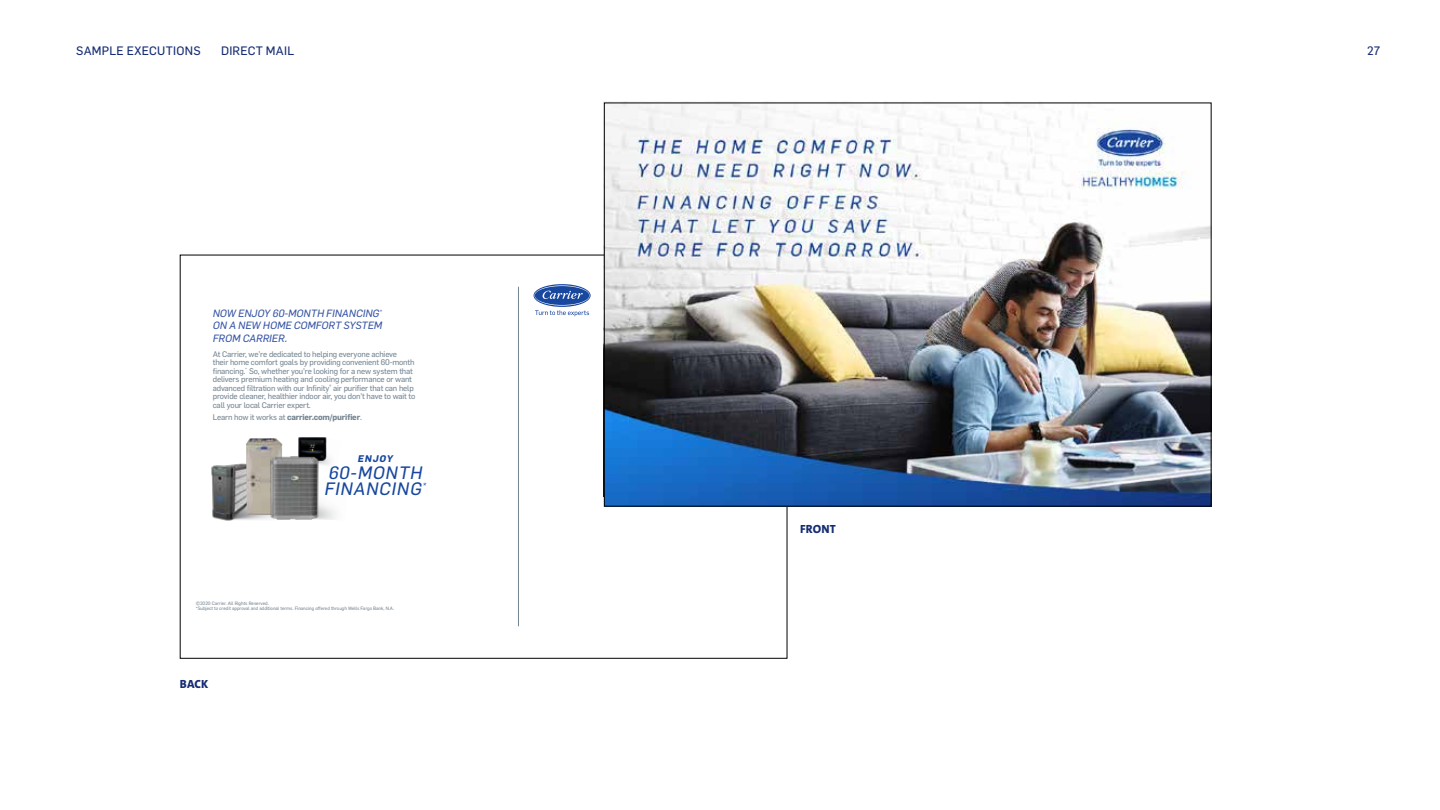
<style>
.page{position:relative;width:1440px;height:810px;background:#fff}
.page>*{position:absolute;margin:0;border:0;box-sizing:border-box;transform-origin:0 0}
.t1{font:italic 17.7px/16px "Flama Basic";letter-spacing:.05em;color:#17479e}
.t2{font:12px "Flama Basic";letter-spacing:.02em;color:#152c73}
.t3{font:800 11.85px "The Sans C5";letter-spacing:.02em;color:#152c73}
.t4{font:italic 10.35px/12.3px "Flama Basic";color:#3856a6;text-align:justify}
.t5{font:italic 700 9.45px "Flama";letter-spacing:.1em;color:#17479e}
.t6{font:7.95px/8.6px "Flama Basic";letter-spacing:-.02em;color:#758592}
.t7{font:700 7.95px "Flama";letter-spacing:-.02em;color:#758592}
.t8{font:4.65px/4.7px "Flama Basic";letter-spacing:-.01em;color:#758592}
.s1{font-family:"Flama Basic";font-weight:400}
</style>
<div class="page">
<img style="left:606px;top:105px;width:603px;height:400px">
<hr style="left:518px;top:287px;width:1px;height:339px;background:#758592">
<svg style="left:533px;top:284px;width:57px;height:23px"></svg>
<svg style="left:534px;top:285px;width:56px;height:31px"></svg>
<img style="left:259px;top:475px;width:8px;height:45px">
<img style="left:211px;top:462px;width:48px;height:59px">
<svg style="left:246px;top:438px;width:13px;height:6px"></svg>
<img style="left:298px;top:437px;width:29px;height:25px">
<img style="left:267px;top:456px;width:56px;height:64px">
<h2 class="t2" style="left:76px;top:42px;width:126px">SAMPLE EXECUTIONS</h2>
<h2 class="t2" style="left:221px;top:42px;width:75px">DIRECT MAIL</h2>
<h2 class="t2" style="left:1367px;top:42px;width:15px">27</h2>
<h3 class="t4" style="left:213px;top:307px;width:171px">NOW ENJOY 60-MONTH FINANCING<sup>* </sup>ON A NEW HOME COMFORT SYSTEM FROM CARRIER.</h3>
<p class="t6" style="left:213px;top:349px;width:204px">At Carrier, we’re dedicated to helping everyone achieve<br>their home comfort goals by providing convenient 60-month financing.<sup>*</sup> So, whether you’re looking for a new system that delivers premium heating and cooling performance or want advanced filtration with our Infinity<sup>®</sup> air purifier that can help provide cleaner, healthier indoor air, you don’t have to wait to call your local Carrier expert.</p>
<p class="t7" style="left:213px;top:412px;width:151px"><span class="s1">Learn how it works at</span> carrier.com/purifier<span class="s1">.</span></p>
<p class="t5" style="left:358px;top:452px;width:36px">ENJOY</p>
<h1 class="t1" style="left:324px;top:464px;width:103px">60-MONTH<br>FINANCING<sup>*</sup></h1>
<p class="t8" style="left:196px;top:601px;width:200px">©2020 Carrier. All Rights Reserved.<br>*Subject to credit approval and additional terms. Financing offered through Wells Fargo Bank, N.A.</p>
<h3 class="t3" style="left:180px;top:676px;width:30px">BACK</h3>
<h3 class="t3" style="left:800px;top:521px;width:37px">FRONT</h3>
</div>
